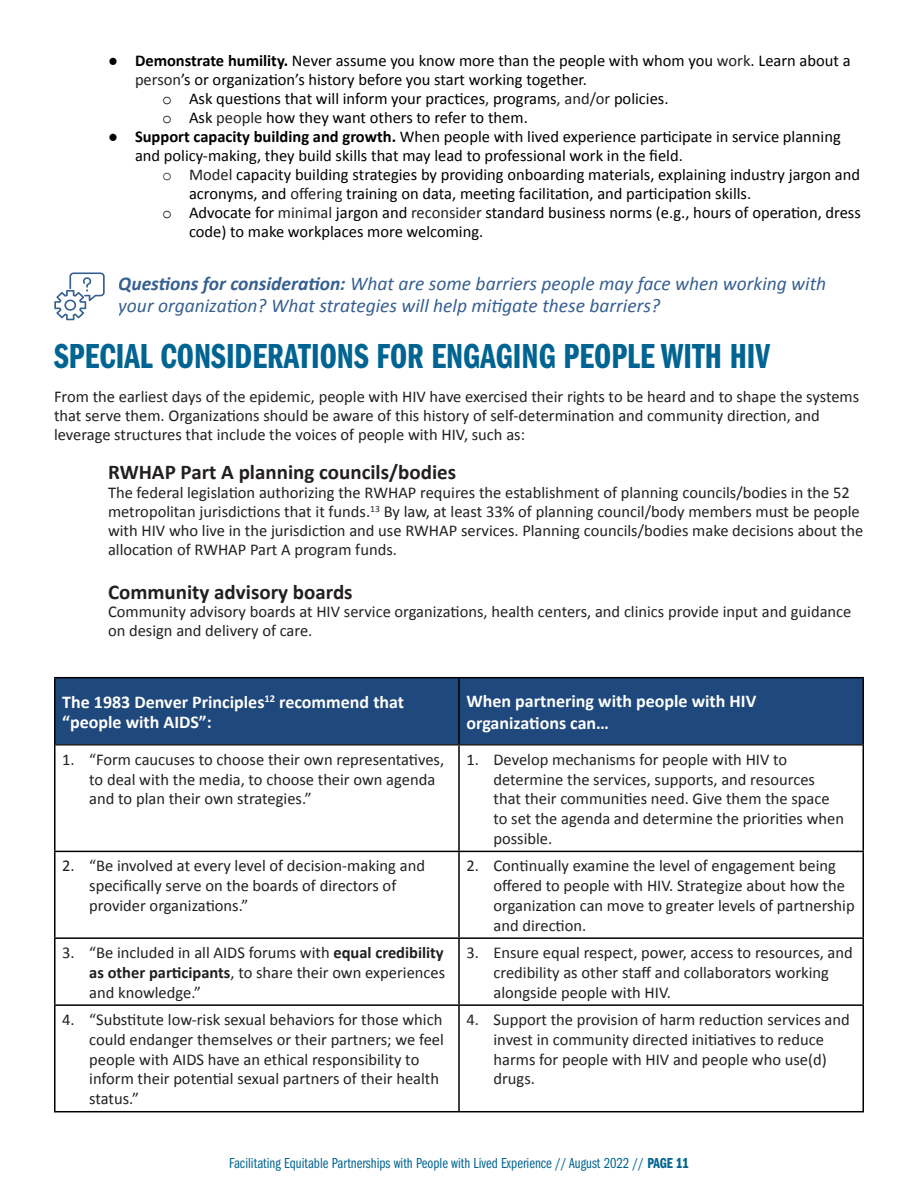
<style>
.page{position:relative;width:918px;height:1188px;background:#fff}
.page>*{position:absolute;margin:0;border:0;box-sizing:border-box;transform-origin:0 0}
.t1{font:36px "Franklin Gothic LT Pro Dm Cm";color:#006492}
.t2{font:700 21px "Calibri";color:#231f20}
.t3{font:italic 19.5px/22.5px "Calibri";color:#366091}
.t4{font:700 18px/20.7px "Calibri";color:#fff}
.t5{font:16.5px/19.8px "Calibri";color:#231f20}
.t6{font:16.5px/19px "Calibri";color:#000}
.t7{font:16.5px/19.8px "Calibri";color:#212121}
.t8{font:15px "Franklin Gothic LT Pro Bk Cm";color:#006492}
.s1{font-weight:700}
.s2{color:#231f20}
.s3{font-family:"Courier New"}
.s4{font-family:"Courier New";color:#231f20}
.s5{font-family:"Franklin Gothic LT Pro Dm Cm"}
</style>
<div class="page">
<div style="left:56px;top:678px;width:806px;height:66px;background:#1f487c"></div>
<hr style="left:54px;top:677px;width:405px;height:1px;background:#000">
<hr style="left:54px;top:678px;width:2px;height:67px;background:#000">
<hr style="left:459px;top:677px;width:405px;height:1px;background:#000">
<hr style="left:458px;top:678px;width:2px;height:66px;background:#000">
<hr style="left:862px;top:678px;width:2px;height:67px;background:#000">
<hr style="left:54px;top:745px;width:2px;height:106px;background:#000">
<hr style="left:458px;top:746px;width:2px;height:105px;background:#000">
<hr style="left:862px;top:745px;width:2px;height:106px;background:#000">
<hr style="left:54px;top:851px;width:405px;height:1px;background:#000">
<hr style="left:54px;top:852px;width:2px;height:85px;background:#000">
<hr style="left:459px;top:851px;width:405px;height:1px;background:#000">
<hr style="left:458px;top:852px;width:2px;height:85px;background:#000">
<hr style="left:862px;top:852px;width:2px;height:85px;background:#000">
<hr style="left:54px;top:937px;width:405px;height:2px;background:#000">
<hr style="left:54px;top:939px;width:2px;height:65px;background:#000">
<hr style="left:459px;top:937px;width:405px;height:2px;background:#000">
<hr style="left:458px;top:939px;width:2px;height:65px;background:#000">
<hr style="left:862px;top:939px;width:2px;height:65px;background:#000">
<hr style="left:54px;top:1004px;width:405px;height:2px;background:#000">
<hr style="left:54px;top:1006px;width:2px;height:105px;background:#000">
<hr style="left:459px;top:1004px;width:405px;height:2px;background:#000">
<hr style="left:458px;top:1006px;width:2px;height:105px;background:#000">
<hr style="left:862px;top:1006px;width:2px;height:105px;background:#000">
<hr style="left:54px;top:1111px;width:405px;height:1px;background:#000">
<hr style="left:459px;top:1111px;width:405px;height:1px;background:#000">
<hr style="left:56px;top:744px;width:403px;height:2px;background:#231f20">
<hr style="left:459px;top:744px;width:403px;height:2px;background:#231f20">
<svg style="left:54px;top:272px;width:51px;height:48px"></svg>
<p class="t6" style="left:135px;top:51px;width:717px;text-indent:-27px"><span class="s1">● Demonstrate humility.</span> Never assume you know more than the people with whom you <span class="s2">work</span>. Learn about a <span class="s2">person</span>’s or organization’s history before you start working together.</p>
<p class="t6" style="left:162px;top:89px;width:508px"><span class="s3">o</span> Ask questions that will inform your practices<span class="s2">,</span> programs<span class="s2">, and/or</span> policies.</p>
<p class="t6" style="left:162px;top:108px;width:367px"><span class="s3">o</span> Ask <span class="s2">people</span> how they want others to refer to them.</p>
<p class="t6" style="left:135px;top:127px;width:707px;text-indent:-27px"><span class="s1">● Support capacity building and growth.</span> When people with lived experience participate in service planning and policy-making, they build skills that may lead to professional work in the field.</p>
<p class="t6" style="left:189px;top:165px;width:673px;text-indent:-27px"><span class="s4">o</span> <span class="s2">Model</span> capacity building strategies by providing onboarding materials, explaining industry jargon and acronyms, and <span class="s2">offering</span> training on data, meeting facilitation, and participation skills.</p>
<p class="t6" style="left:189px;top:203px;width:673px;text-indent:-27px"><span class="s3">o</span> Advocate for <span class="s2">minimal</span> jargon and <span class="s2">reconsider</span> standard business norms (e.g., hours of operation, dress code) to make workplaces more welcoming.</p>
<p class="t3" style="left:118px;top:271px;width:709px"><span class="s1">Questions for consideration:</span> What are some barriers people may face when working with your organization? What strategies will help mitigate these barriers?</p>
<p class="t1" style="left:54px;top:337px;width:718px">SPECIAL CONSIDERATIONS FOR ENGAGING PEOPLE WITH HIV</p>
<p class="t5" style="left:54px;top:387px;width:807px;line-height:18.9px">From the earliest days of the epidemic, people with HIV have exercised their rights to be heard and to shape the systems that serve them. Organizations should be aware of this history of self-determination and community direction, and leverage structures that include the voices of people with HIV, such as:</p>
<p class="t2" style="left:108px;top:458px;width:350px">RWHAP Part A planning councils/bodies</p>
<p class="t5" style="left:108px;top:483px;width:757px;line-height:19px">The federal legislation authorizing the RWHAP requires the establishment of planning councils/bodies in the 52 metropolitan jurisdictions that it funds.<sup>13</sup> By law, at least 33% of planning council/body members must be people with HIV who live in the jurisdiction and use RWHAP services. Planning councils/bodies make decisions about the allocation of RWHAP Part A program funds.</p>
<p class="t2" style="left:108px;top:577px;width:246px">Community advisory boards</p>
<p class="t7" style="left:108px;top:602px;width:745px;line-height:18.9px"><span class="s2">Community advisory boards</span> at HIV service organizations, health centers, and clinics provide input and guidance on design and delivery of care.</p>
<p class="t4" style="left:62px;top:691px;width:343px">The 1983 Denver Principles<sup>12</sup> recommend that “people with AIDS”:</p>
<p class="t4" style="left:466px;top:690px;width:291px;line-height:21.6px">When partnering with people with HIV organizations can…</p>
<p class="t5" style="left:89px;top:749px;width:356px;text-indent:-27px">1. “Form caucuses to choose their own representatives, to deal with the media, to choose their own agenda and to plan their own strategies.”</p>
<p class="t7" style="left:494px;top:749px;width:352px;text-indent:-27px">1. Develop mechanisms for people with HIV to determine the services, supports, and resources that their communities need. Give them the space to set the agenda and determine the priorities when possible.</p>
<p class="t5" style="left:89px;top:855px;width:337px;text-indent:-27px">2. “Be involved at every level of decision-making and specifically serve on the boards of directors of provider organizations.”</p>
<p class="t7" style="left:494px;top:855px;width:363px;text-indent:-27px">2. Continually examine the level of engagement being offered to people with HIV. Strategize about how the organization can move to greater levels of partnership and direction.</p>
<p class="t5" style="left:89px;top:942px;width:357px;text-align:justify;text-indent:-27px">3. “Be included in all AIDS forums with <span class="s1">equal credibility as other participants</span>, to share their own experiences and knowledge.”</p>
<p class="t7" style="left:494px;top:942px;width:361px;text-indent:-27px">3. Ensure equal respect, power, access to resources, and credibility as other staff and collaborators working alongside people with HIV.</p>
<p class="t5" style="left:89px;top:1009px;width:356px;text-indent:-27px">4. “Substitute low-risk sexual behaviors for those which could endanger themselves or their partners; we feel people with AIDS have an ethical responsibility to inform their potential sexual partners of their health status.”</p>
<p class="t7" style="left:494px;top:1009px;width:358px;text-indent:-27px">4. Support the provision of harm reduction services and invest in community directed initiatives to reduce harms for people with HIV and people who use(d) drugs.</p>
<p class="t8" style="left:229px;top:1155px;width:461px">Facilitating Equitable Partnerships with People with Lived Experience // August 2022 // <span class="s5">PAGE 11</span></p>
</div>
